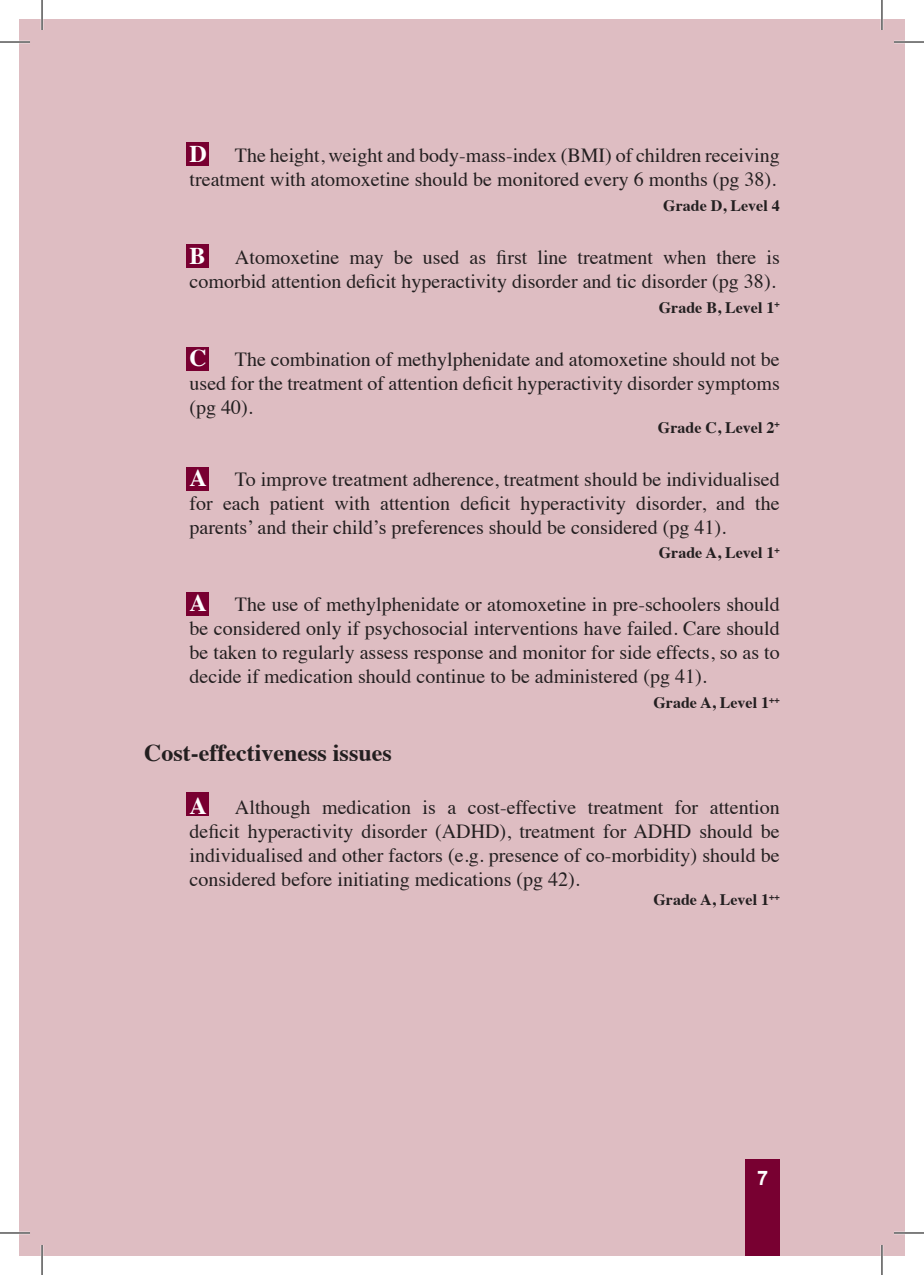
<style>
.page{position:relative;width:924px;height:1275px;background:#fff}
.page>*{position:absolute;margin:0;border:0;box-sizing:border-box;transform-origin:0 0}
.t1{font:700 24px "Times";color:#231f20}
.t2{font:700 24px "Times";color:#fff}
.t3{font:20px/24px "Times";color:#231f20;text-align:justify}
.t4{font:700 20px "Arial";color:#fff}
.t5{font:700 16px "Times";color:#231f20}
.s1{font-weight:700;font-size:24px;color:#fff}
</style>
<div class="page">
<div style="left:19px;top:19px;width:23px;height:1236px;background:#debdc2"></div>
<div style="left:42px;top:19px;width:862px;height:1236px;background:#debdc2"></div>
<div style="left:745px;top:1159px;width:34px;height:96px;background:#780031"></div>
<div style="left:186px;top:142px;width:23px;height:23px;background:#780031"></div>
<div style="left:186px;top:244px;width:23px;height:23px;background:#780031"></div>
<div style="left:186px;top:347px;width:23px;height:23px;background:#780031"></div>
<div style="left:186px;top:468px;width:23px;height:23px;background:#780031"></div>
<div style="left:186px;top:592px;width:23px;height:23px;background:#780031"></div>
<div style="left:186px;top:792px;width:23px;height:24px;background:#780031"></div>
<hr style="left:0;top:41px;width:30px;height:2px;background:#fff">
<hr style="left:893px;top:41px;width:30px;height:2px;background:#fff">
<hr style="left:0;top:1231px;width:30px;height:3px;background:#fff">
<hr style="left:893px;top:1231px;width:30px;height:3px;background:#fff">
<hr style="left:41px;top:0;width:2px;height:30px;background:#fff">
<hr style="left:41px;top:1245px;width:2px;height:30px;background:#fff">
<hr style="left:880px;top:0;width:2px;height:30px;background:#fff">
<hr style="left:880px;top:1245px;width:2px;height:30px;background:#fff">
<hr style="left:0;top:42px;width:30px;height:1px;background:#000">
<hr style="left:893px;top:42px;width:30px;height:1px;background:#000">
<hr style="left:0;top:1232px;width:30px;height:1px;background:#000">
<hr style="left:893px;top:1232px;width:30px;height:1px;background:#000">
<hr style="left:42px;top:0;width:1px;height:30px;background:#000">
<hr style="left:42px;top:1245px;width:1px;height:30px;background:#000">
<hr style="left:881px;top:0;width:1px;height:30px;background:#000">
<hr style="left:881px;top:1245px;width:1px;height:30px;background:#000">
<p class="t2" style="left:189px;top:131px;width:19px">D</p>
<p class="t3" style="left:189px;top:142px;width:591px;text-align:right">The height, weight and body-mass-index (BMI) of children receiving treatment with atomoxetine should be monitored every 6 months (pg 38).</p>
<p class="t5" style="left:663px;top:190px;width:118px">Grade D, Level 4</p>
<p class="t3" style="left:189px;top:243px;width:591px"><span class="s1">B</span> Atomoxetine may be used as first line treatment when there is comorbid attention deficit hyperactivity disorder and tic disorder (pg 38).</p>
<p class="t5" style="left:658px;top:292px;width:122px">Grade B, Level 1<sup>+</sup></p>
<p class="t2" style="left:189px;top:334px;width:19px">C</p>
<p class="t3" style="left:189px;top:345px;width:591px;text-indent:45px">The combination of methylphenidate and atomoxetine should not be used for the treatment of attention deficit hyperactivity disorder symptoms (pg 40).</p>
<p class="t5" style="left:657px;top:412px;width:123px">Grade C, Level 2<sup>+</sup></p>
<p class="t2" style="left:189px;top:454px;width:19px">A</p>
<p class="t3" style="left:189px;top:465px;width:591px;text-indent:45px">To improve treatment adherence, treatment should be individualised for each patient with attention deficit hyperactivity disorder, and the parents’ and their child’s preferences should be considered (pg 41).</p>
<p class="t5" style="left:658px;top:538px;width:122px">Grade A, Level 1<sup>+</sup></p>
<p class="t2" style="left:189px;top:580px;width:19px">A</p>
<p class="t3" style="left:189px;top:591px;width:591px;text-indent:45px">The use of methylphenidate or atomoxetine in pre-schoolers should be considered only if psychosocial interventions have failed. Care should be taken to regularly assess response and monitor for side effects, so as to decide if medication should continue to be administered (pg 41).</p>
<p class="t5" style="left:653px;top:687px;width:128px">Grade A, Level 1<sup>++</sup></p>
<p class="t1" style="left:144px;top:730px;width:249px">Cost-effectiveness issues</p>
<p class="t2" style="left:189px;top:782px;width:19px">A</p>
<p class="t3" style="left:189px;top:793px;width:591px;text-indent:45px">Although medication is a cost-effective treatment for attention deficit hyperactivity disorder (ADHD), treatment for ADHD should be individualised and other factors (e.g. presence of co-morbidity) should be considered before initiating medications (pg 42).</p>
<p class="t5" style="left:653px;top:884px;width:128px">Grade A, Level 1<sup>++</sup></p>
<p class="t4" style="left:756px;top:1164px;width:13px">7</p>
</div>
